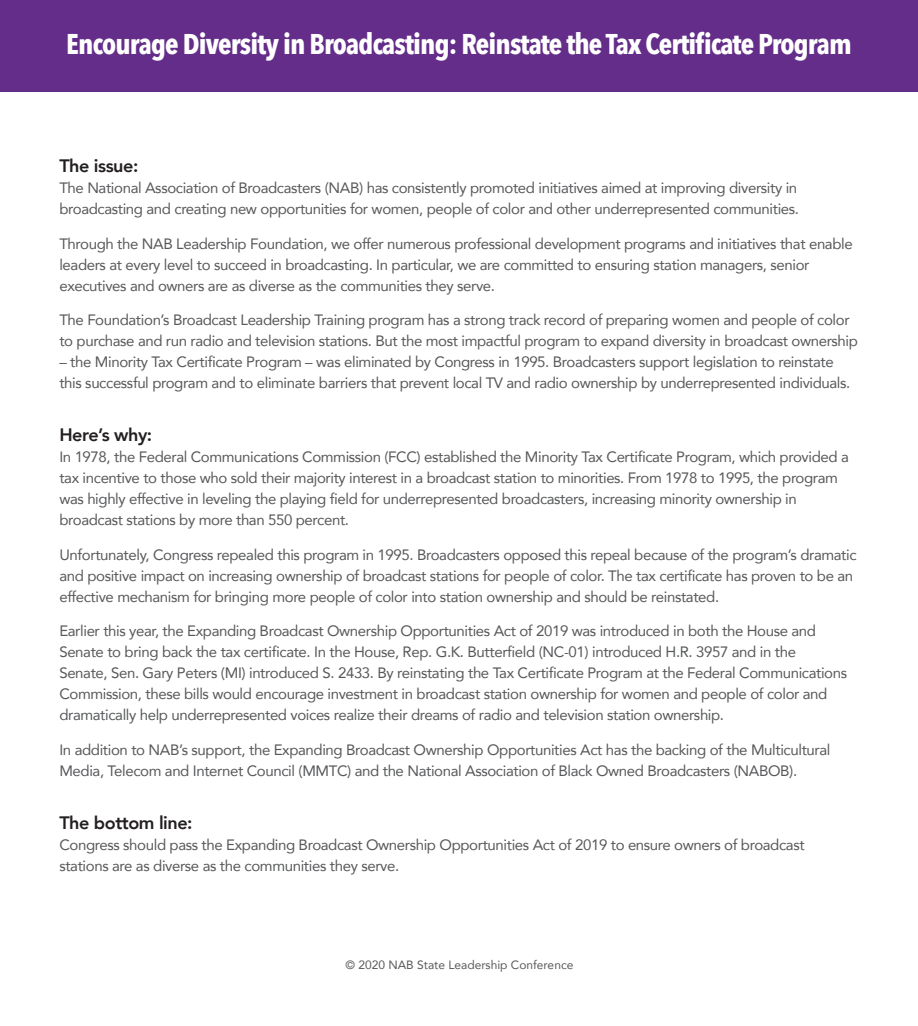
<style>
.page{position:relative;width:918px;height:1026px;background:#fff}
.page>*{position:absolute;margin:0;border:0;box-sizing:border-box;transform-origin:0 0}
.t1{font:700 28.5px "Avenir Next Condensed";letter-spacing:-.03em;color:#fff}
.t2{font:800 18px "Avenir";letter-spacing:-.025em;color:#231f20}
.t3{font:15px/21px "Avenir";letter-spacing:-.025em;color:#57585a}
.t4{font:12px "Avenir";color:#57585a}
</style>
<div class="page">
<div style="left:0;top:0;width:918px;height:91px;background:#642d89"></div>
<h1 class="t1" style="left:66px;top:27px;width:787px">Encourage Diversity in Broadcasting: Reinstate the Tax Certificate Program</h1>
<p class="t2" style="left:59px;top:152px;width:80px">The issue:</p>
<p class="t3" style="left:59px;top:177px;width:741px">The National Association of Broadcasters (NAB) has consistently promoted initiatives aimed at improving diversity in broadcasting and creating new opportunities for women, people of color and other underrepresented communities.</p>
<p class="t3" style="left:59px;top:233px;width:795px">Through the NAB Leadership Foundation, we offer numerous professional development programs and initiatives that enable leaders at every level to succeed in broadcasting. In particular, we are committed to ensuring station managers, senior executives and owners are as diverse as the communities they serve.</p>
<p class="t3" style="left:59px;top:309px;width:800px">The Foundation’s Broadcast Leadership Training program has a strong track record of preparing women and people of color to purchase and run radio and television stations. But the most impactful program to expand diversity in broadcast ownership</p>
<p class="t3" style="left:59px;top:351px;width:792px">– the Minority Tax Certificate Program – was eliminated by Congress in 1995. Broadcasters support legislation to reinstate this successful program and to eliminate barriers that prevent local TV and radio ownership by underrepresented individuals.</p>
<p class="t2" style="left:59px;top:421px;width:94px">Here’s why:</p>
<p class="t3" style="left:59px;top:446px;width:791px">In 1978, the Federal Communications Commission (FCC) established the Minority Tax Certificate Program, which provided a tax incentive to those who sold their majority interest in a broadcast station to minorities. From 1978 to 1995, the program was highly effective in leveling the playing field for underrepresented broadcasters, increasing minority ownership in broadcast stations by more than 550 percent.</p>
<p class="t3" style="left:59px;top:544px;width:799px">Unfortunately, Congress repealed this program in 1995. Broadcasters opposed this repeal because of the program’s dramatic and positive impact on increasing ownership of broadcast stations for people of color. The tax certificate has proven to be an effective mechanism for bringing more people of color into station ownership and should be reinstated.</p>
<p class="t3" style="left:59px;top:620px;width:789px">Earlier this year, the Expanding Broadcast Ownership Opportunities Act of 2019 was introduced in both the House and Senate to bring back the tax certificate. In the House, Rep. G.K. Butterfield (NC-01) introduced H.R. 3957 and in the Senate, Sen. Gary Peters (MI) introduced S. 2433. By reinstating the Tax Certificate Program at the Federal Communications Commission, these bills would encourage investment in broadcast station ownership for women and people of color and dramatically help underrepresented voices realize their dreams of radio and television station ownership.</p>
<p class="t3" style="left:59px;top:739px;width:773px">In addition to NAB’s support, the Expanding Broadcast Ownership Opportunities Act has the backing of the Multicultural<br>Media, Telecom and Internet Council (MMTC) and the National Association of Black Owned Broadcasters (NABOB).</p>
<p class="t2" style="left:59px;top:809px;width:135px">The bottom line:</p>
<p class="t3" style="left:59px;top:834px;width:747px">Congress should pass the Expanding Broadcast Ownership Opportunities Act of 2019 to ensure owners of broadcast stations are as diverse as the communities they serve.</p>
<p class="t4" style="left:346px;top:955px;width:229px">© 2020 NAB State Leadership Conference</p>
</div>
